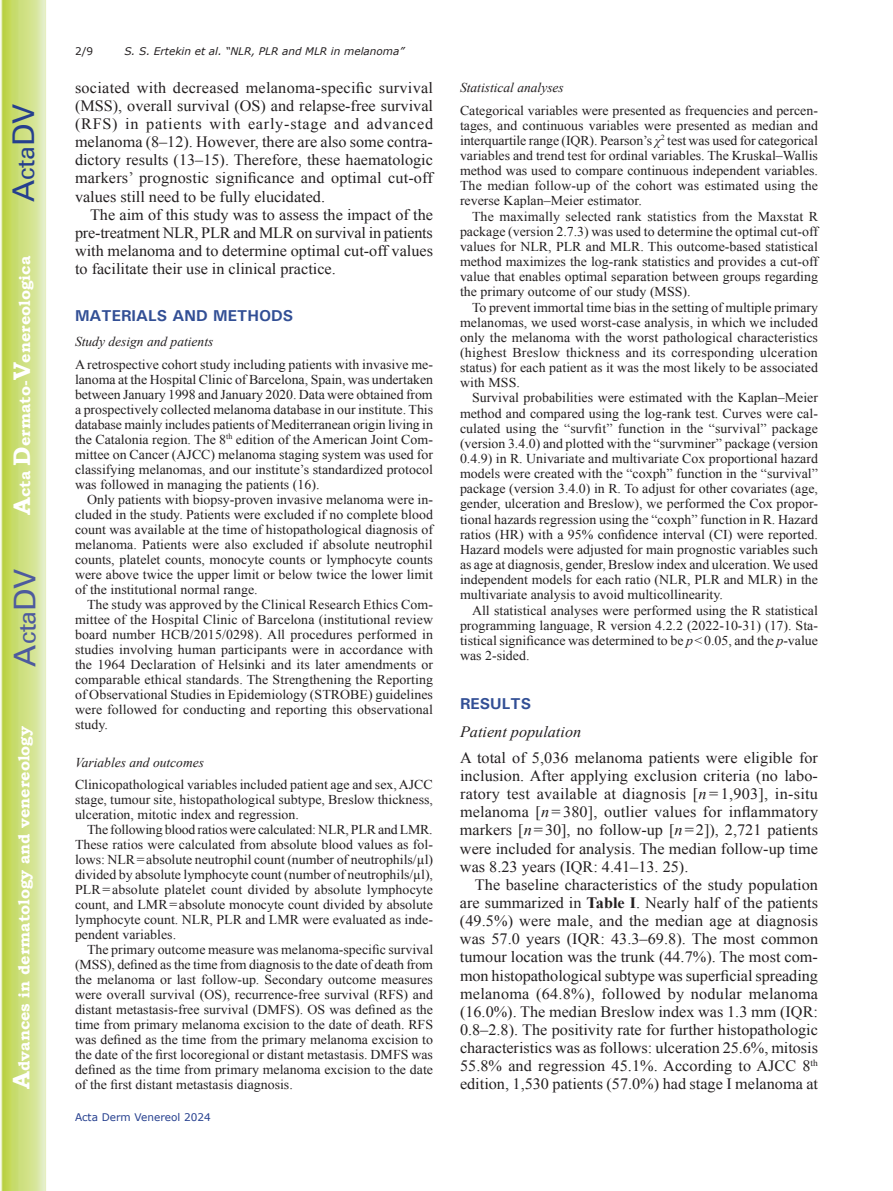
<style>
.page{position:relative;width:893px;height:1191px;background:#fff}
.page>*{position:absolute;margin:0;border:0;box-sizing:border-box;transform-origin:0 0}
.t1{font:30px "Univers";color:#4d5a9e}
.t2{font:30px "Univers";color:#253f8e}
.t3{font:15.75px/18.1px "Times New Roman";color:#231f20;text-align:justify}
.t4{font:700 15.75px "Bookman Old Style";color:#fff}
.t5{font:700 15.75px "Univers";color:#324f95}
.t6{font:italic 15.75px "Times New Roman";color:#231f20}
.t7{font:13.5px/15px "Times New Roman";color:#231f20;text-align:justify}
.t8{font:italic 13.5px "Times New Roman";color:#231f20}
.t9{font:italic 10.5px "Verdana";color:#231f20}
.t10{font:10.5px "Verdana";color:#253f8e}
.t11{font:10.5px "Verdana";color:#231f20}
.s1{font-size:24px}
.s2{font-style:italic}
.s3{font-weight:700}
</style>
<div class="page">
<svg style="left:1px;top:0;width:45px;height:1191px;background:#cfe084"></svg>
<h1 class="t2" style="left:6px;top:202px;width:100px;rotate:-90deg">A<span class="s1">cta</span>DV</h1>
<p class="t4" style="left:15px;top:515px;width:260px;rotate:-90deg"><span class="s1">A</span>cta <span class="s1">D</span>ermato-<span class="s1">V</span>enereologica</p>
<h1 class="t1" style="left:7px;top:666px;width:100px;rotate:-90deg">A<span class="s1">cta</span>DV</h1>
<p class="t4" style="left:15px;top:1088px;width:364px;rotate:-90deg"><span class="s1">A</span>dvances in dermatology and venereology</p>
<p class="t11" style="left:75px;top:44px;width:20px">2/9</p>
<p class="t9" style="left:124px;top:44px;width:281px">S. S. Ertekin et al. “NLR, PLR and MLR in melanoma”</p>
<p class="t3" style="left:75px;top:79px;width:360px">sociated with decreased melanoma-specific survival (MSS), overall survival (OS) and relapse-free survival (RFS) in patients with early-stage and advanced melanoma (8–12). However, there are also some contra&shy;dictory results (13–15). Therefore, these haematologic markers’ prognostic significance and optimal cut-off values still need to be fully elucidated.</p>
<p class="t3" style="left:75px;top:205px;width:360px;text-indent:15px">The aim of this study was to assess the impact of the pre-treatment NLR, PLR and MLR on survival in patients with melanoma and to determine optimal cut-off values to facilitate their use in clinical practice.</p>
<p class="t5" style="left:75px;top:305px;width:220px">MATERIALS AND METHODS</p>
<p class="t8" style="left:75px;top:333px;width:140px">Study design and patients</p>
<p class="t7" style="left:75px;top:357px;width:360px">A retrospective cohort study including patients with invasive me&shy;lanoma at the Hospital Clinic of Barcelona, Spain, was undertaken between January 1998 and January 2020. Data were obtained from a prospectively collected melanoma database in our institute. This database mainly includes patients of Mediterranean origin living in the Catalonia region. The 8<sup>th</sup> edition of the American Joint Com&shy;mittee on Cancer (AJCC) melanoma staging system was used for classifying melanomas, and our institute’s standardized protocol was followed in managing the patients (16).</p>
<p class="t7" style="left:75px;top:492px;width:359px;text-indent:12px">Only patients with biopsy-proven invasive melanoma were in&shy;cluded in the study. Patients were excluded if no complete blood count was available at the time of histopathological diagnosis of melanoma. Patients were also excluded if absolute neutrophil counts, platelet counts, monocyte counts or lymphocyte counts were above twice the upper limit or below twice the lower limit of the institutional normal range.</p>
<p class="t7" style="left:75px;top:597px;width:360px;text-indent:12px">The study was approved by the Clinical Research Ethics Com&shy;mittee of the Hospital Clinic of Barcelona (institutional review board number HCB/2015/0298). All procedures performed in studies involving human participants were in accordance with the 1964 Declaration of Helsinki and its later amendments or comparable ethical standards. The Strengthening the Reporting of Observational Studies in Epidemiology (STROBE) guidelines were followed for conducting and reporting this observational study.</p>
<p class="t8" style="left:75px;top:753px;width:130px">Variables and outcomes</p>
<p class="t7" style="left:75px;top:777px;width:359px">Clinicopathological variables included patient age and sex, AJCC stage, tumour site, histopathological subtype, Breslow thickness, ulceration, mitotic index and regression.</p>
<p class="t7" style="left:75px;top:822px;width:360px;text-indent:12px">The following blood ratios were calculated: NLR, PLR and LMR.<br>These ratios were calculated from absolute blood values as fol&shy;lows: NLR=absolute neutrophil count (number of neutrophils/µl) divided by absolute lymphocyte count (number of neutrophils/µl), PLR=absolute platelet count divided by absolute lymphocyte count, and LMR=absolute monocyte count divided by absolute lymphocyte count. NLR, PLR and LMR were evaluated as inde&shy;pendent variables.</p>
<p class="t7" style="left:75px;top:942px;width:360px;text-indent:12px">The primary outcome measure was melanoma-specific survival (MSS), defined as the time from diagnosis to the date of death from the melanoma or last follow-up. Secondary outcome measures were overall survival (OS), recurrence-free survival (RFS) and distant metastasis-free survival (DMFS). OS was defined as the time from primary melanoma excision to the date of death. RFS was defined as the time from the primary melanoma excision to the date of the first locoregional or distant metastasis. DMFS was defined as the time from primary melanoma excision to the date of the first distant metastasis diagnosis.</p>
<p class="t10" style="left:75px;top:1110px;width:137px">Acta Derm Venereol 2024</p>
<p class="t8" style="left:460px;top:78px;width:105px">Statistical analyses</p>
<p class="t7" style="left:460px;top:102px;width:360px">Categorical variables were presented as frequencies and percen&shy;tages, and continuous variables were presented as median and interquartile range (IQR). Pearson’s <span class="s2">χ</span><sup>2</sup> test was used for categorical variables and trend test for ordinal variables. The Kruskal–Wallis method was used to compare continuous independent variables.<br>The median follow-up of the cohort was estimated using the reverse Kaplan–Meier estimator.</p>
<p class="t7" style="left:460px;top:208px;width:360px;text-indent:12px">The maximally selected rank statistics from the Maxstat R package (version 2.7.3) was used to determine the optimal cut-off values for NLR, PLR and MLR. This outcome-based statistical method maximizes the log-rank statistics and provides a cut-off value that enables optimal separation between groups regarding the primary outcome of our study (MSS).</p>
<p class="t7" style="left:460px;top:299px;width:360px;text-indent:12px">To prevent immortal time bias in the setting of multiple primary melanomas, we used worst-case analysis, in which we included only the melanoma with the worst pathological characteristics (highest Breslow thickness and its corresponding ulceration status) for each patient as it was the most likely to be associated with MSS.</p>
<p class="t7" style="left:460px;top:390px;width:360px;text-indent:12px">Survival probabilities were estimated with the Kaplan–Meier method and compared using the log-rank test. Curves were cal&shy;culated using the “survfit” function in the “survival” package (version 3.4.0) and plotted with the “survminer” package (version 0.4.9) in R. Univariate and multivariate Cox proportional hazard models were created with the “coxph” function in the “survival” package (version 3.4.0) in R. To adjust for other covariates (age, gender, ulceration and Breslow), we performed the Cox propor&shy;tional hazards regression using the “coxph” function in R. Hazard ratios (HR) with a 95% confidence interval (CI) were reported.<br>Hazard models were adjusted for main prognostic variables such as age at diagnosis, gender, Breslow index and ulceration. We used independent models for each ratio (NLR, PLR and MLR) in the multivariate analysis to avoid multicollinearity.</p>
<p class="t7" style="left:460px;top:602px;width:359px;text-indent:12px">All statistical analyses were performed using the R statistical programming language, R version 4.2.2 (2022-10-31) (17). Sta&shy;tistical significance was determined to be <span class="s2">p</span>&lt;0.05, and the <span class="s2">p</span>-value was 2-sided.</p>
<p class="t5" style="left:460px;top:693px;width:73px">RESULTS</p>
<p class="t6" style="left:460px;top:721px;width:123px">Patient population</p>
<p class="t3" style="left:460px;top:748px;width:360px">A total of 5,036 melanoma patients were eligible for inclusion. After applying exclusion criteria (no labo&shy;ratory test available at diagnosis [<span class="s2">n</span> = 1,903], in-situ melanoma [<span class="s2">n</span> = 380], outlier values for inflammatory markers [<span class="s2">n</span>=30], no follow-up [<span class="s2">n</span>=2]), 2,721 patients were included for analysis. The median follow-up time was 8.23 years (IQR: 4.41–13. 25).</p>
<p class="t3" style="left:460px;top:875px;width:360px;text-indent:15px">The baseline characteristics of the study population are summarized in <span class="s3">Table I</span>. Nearly half of the patients (49.5%) were male, and the median age at diagnosis was 57.0 years (IQR: 43.3–69.8). The most common tumour location was the trunk (44.7%). The most com&shy;mon histopathological subtype was superficial spreading melanoma (64.8%), followed by nodular melanoma (16.0%). The median Breslow index was 1.3 mm (IQR:<br>0.8–2.8). The positivity rate for further histopathologic characteristics was as follows: ulceration 25.6%, mitosis 55.8% and regression 45.1%. According to AJCC 8<sup>th </sup>edition, 1,530 patients (57.0%) had stage I melanoma at</p>
</div>
